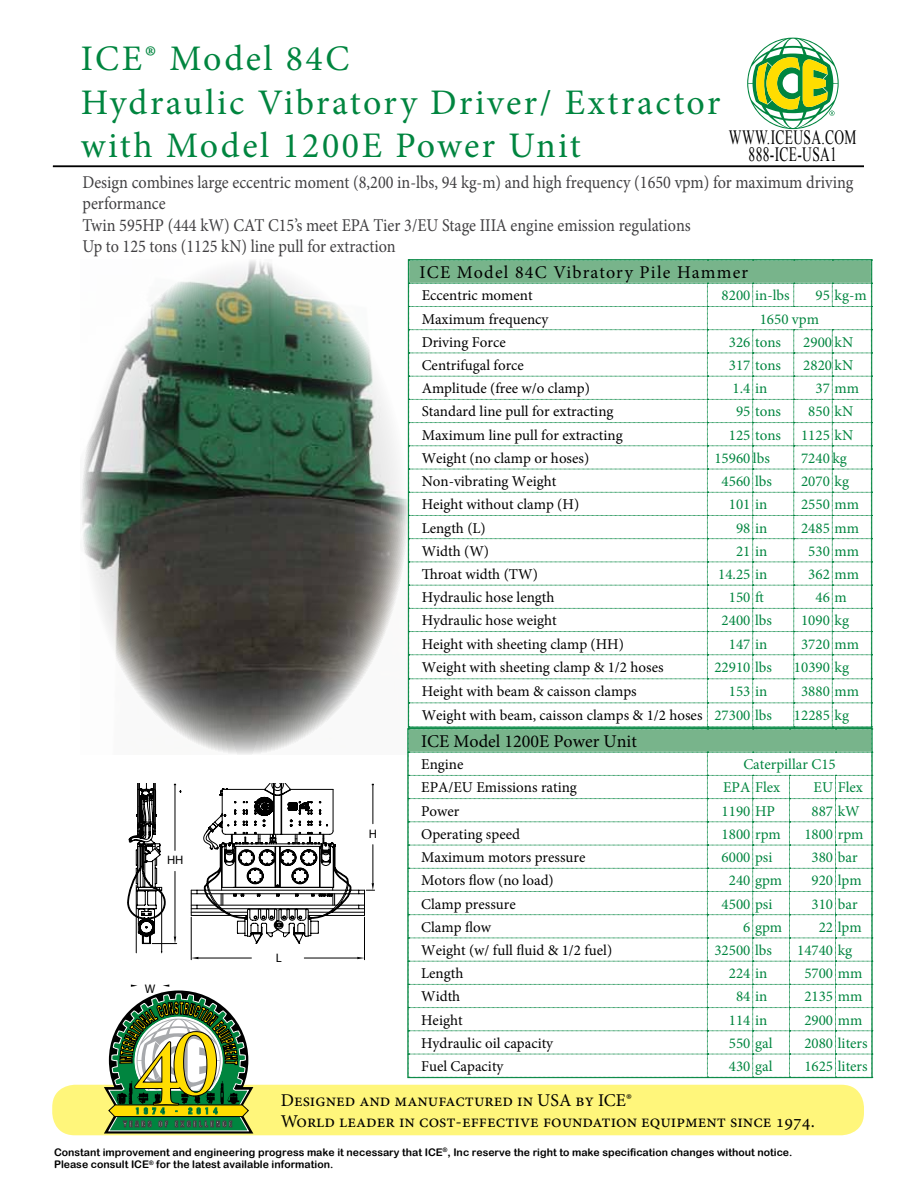
<style>
.page{position:relative;width:918px;height:1188px;background:#fff}
.page>*{position:absolute;margin:0;border:0;box-sizing:border-box;transform-origin:0 0}
.t1{font:36px/43.2px "Minion Pro";letter-spacing:.07em;color:#00853f}
.t2{font:20.25px/16.2px "Times New Roman";letter-spacing:.025em;color:#000;text-align:center;scale:.67 1}
.t3{font:18px/21.6px "Minion Pro";color:#414042;scale:.9 1}
.t4{font:18px/21.6px "Minion Pro";color:#000}
.t5{font:18px "Minion Pro";letter-spacing:.06em;color:#000}
.t6{font:15px "Minion Pro";color:#000}
.t7{font:15px "Minion Pro";color:#00853f}
.t8{font:12.45px "Myriad Pro";color:#000}
.t9{font:12.3px "Myriad Pro";color:#000}
.t10{font:10.5px/12.6px "Arial Rounded MT Bold";color:#000}
.s1{color:#00853f}
</style>
<div class="page">
<div style="left:52px;top:1085px;width:812px;height:50px;background:#fff67b;border-radius:22px"></div>
<hr style="left:53px;top:166px;width:811px;height:1px;background:#000">
<svg style="left:747px;top:38px;width:92px;height:91px"></svg>
<img style="left:81px;top:266px;width:327px;height:488px">
<div style="left:74px;top:165px;width:788px;height:101px;background:#fff"></div>
<svg style="left:408px;top:260px;width:465px;height:818px"></svg>
<hr style="left:191px;top:917px;width:1px;height:43px;background:#000">
<hr style="left:364px;top:917px;width:1px;height:43px;background:#000">
<svg style="left:127px;top:784px;width:248px;height:175px"></svg>
<svg style="left:104px;top:985px;width:149px;height:149px"></svg>
<h1 class="t1" style="left:81px;top:37px;width:641px">ICE® Model 84C<br>Hydraulic Vibratory Driver/ Extractor with Model 1200E Power Unit</h1>
<h2 class="t2" style="left:729px;top:129px;width:192px">WWW.ICEUSA.COM<br>888-ICE-USA1</h2>
<p class="t3" style="left:82px;top:171px;width:858px">Design combines large eccentric moment (8,200 in-lbs, 94 kg-m) and high frequency (1650 vpm) for maximum driving performance<br>Twin 595HP (444 kW) CAT C15’s meet EPA Tier 3/EU Stage IIIA engine emission regulations<br>Up to 125 tons (1125 kN) line pull for extraction</p>
<p class="t9" style="left:167px;top:852px;width:18px">HH</p>
<p class="t8" style="left:145px;top:981px;width:12px">W</p>
<p class="t9" style="left:276px;top:951px;width:7px">L</p>
<p class="t9" style="left:369px;top:826px;width:10px">H</p>
<p class="t5" style="left:420px;top:260px;width:330px">ICE Model 84C Vibratory Pile Hammer</p>
<p class="t6" style="left:422px;top:286px;width:113px">Eccentric moment</p>
<p class="t7" style="left:722px;top:286px;width:69px">8200 in-lbs</p>
<p class="t7" style="left:816px;top:286px;width:53px">95 kg-m</p>
<p class="t6" style="left:422px;top:309px;width:129px">Maximum frequency</p>
<p class="t7" style="left:760px;top:309px;width:61px">1650 vpm</p>
<p class="t6" style="left:422px;top:332px;width:86px">Driving Force</p>
<p class="t7" style="left:729px;top:332px;width:54px">326 tons</p>
<p class="t7" style="left:803px;top:332px;width:51px">2900 kN</p>
<p class="t6" style="left:422px;top:355px;width:104px">Centrifugal force</p>
<p class="t7" style="left:729px;top:355px;width:54px">317 tons</p>
<p class="t7" style="left:803px;top:355px;width:51px">2820 kN</p>
<p class="t6" style="left:422px;top:378px;width:170px">Amplitude (free w/o clamp)</p>
<p class="t7" style="left:733px;top:378px;width:36px">1.4 in</p>
<p class="t7" style="left:816px;top:378px;width:45px">37 mm</p>
<p class="t6" style="left:422px;top:402px;width:193px">Standard line pull for extracting</p>
<p class="t7" style="left:736px;top:402px;width:47px">95 tons</p>
<p class="t7" style="left:808px;top:402px;width:46px">850 kN</p>
<p class="t6" style="left:422px;top:425px;width:203px">Maximum line pull for extracting</p>
<p class="t7" style="left:729px;top:425px;width:54px">125 tons</p>
<p class="t7" style="left:801px;top:425px;width:54px">1125 kN</p>
<p class="t6" style="left:422px;top:448px;width:169px">Weight (no clamp or hoses)</p>
<p class="t7" style="left:714px;top:448px;width:57px">15960 lbs</p>
<p class="t7" style="left:801px;top:448px;width:47px">7240 kg</p>
<p class="t6" style="left:422px;top:471px;width:136px">Non-vibrating Weight</p>
<p class="t7" style="left:722px;top:471px;width:52px">4560 lbs</p>
<p class="t7" style="left:801px;top:471px;width:49px">2070 kg</p>
<p class="t6" style="left:422px;top:494px;width:159px">Height without clamp (H)</p>
<p class="t7" style="left:729px;top:494px;width:40px">101 in</p>
<p class="t7" style="left:801px;top:494px;width:60px">2550 mm</p>
<p class="t6" style="left:422px;top:518px;width:66px">Length (L)</p>
<p class="t7" style="left:736px;top:518px;width:33px">98 in</p>
<p class="t7" style="left:801px;top:518px;width:60px">2485 mm</p>
<p class="t6" style="left:422px;top:541px;width:69px">Width (W)</p>
<p class="t7" style="left:736px;top:541px;width:33px">21 in</p>
<p class="t7" style="left:808px;top:541px;width:52px">530 mm</p>
<p class="t6" style="left:422px;top:564px;width:118px">Throat width (TW)</p>
<p class="t7" style="left:718px;top:564px;width:51px">14.25 in</p>
<p class="t7" style="left:808px;top:564px;width:52px">362 mm</p>
<p class="t6" style="left:422px;top:587px;width:134px">Hydraulic hose length</p>
<p class="t7" style="left:729px;top:587px;width:37px">150 ft</p>
<p class="t7" style="left:816px;top:587px;width:33px">46 m</p>
<p class="t6" style="left:422px;top:611px;width:137px">Hydraulic hose weight</p>
<p class="t7" style="left:722px;top:611px;width:52px">2400 lbs</p>
<p class="t7" style="left:801px;top:611px;width:49px">1090 kg</p>
<p class="t6" style="left:422px;top:634px;width:204px">Height with sheeting clamp (HH)</p>
<p class="t7" style="left:729px;top:634px;width:40px">147 in</p>
<p class="t7" style="left:801px;top:634px;width:60px">3720 mm</p>
<p class="t6" style="left:422px;top:657px;width:243px">Weight with sheeting clamp &amp; 1/2 hoses</p>
<p class="t7" style="left:714px;top:657px;width:59px">22910 lbs</p>
<p class="t7" style="left:794px;top:657px;width:57px">10390 kg</p>
<p class="t6" style="left:422px;top:681px;width:217px">Height with beam &amp; caisson clamps</p>
<p class="t7" style="left:729px;top:681px;width:40px">153 in</p>
<p class="t7" style="left:801px;top:681px;width:60px">3880 mm</p>
<p class="t6" style="left:422px;top:706px;width:352px">Weight with beam, caisson clamps &amp; 1/2 hoses <span class="s1">27300 lbs</span></p>
<p class="t7" style="left:794px;top:706px;width:57px">12285 kg</p>
<p class="t4" style="left:421px;top:731px;width:217px">ICE Model 1200E Power Unit</p>
<p class="t6" style="left:421px;top:754px;width:44px">Engine</p>
<p class="t7" style="left:743px;top:754px;width:94px">Caterpillar C15</p>
<p class="t6" style="left:421px;top:778px;width:157px">EPA/EU Emissions rating</p>
<p class="t7" style="left:723px;top:778px;width:59px">EPA Flex</p>
<p class="t7" style="left:814px;top:778px;width:51px">EU Flex</p>
<p class="t6" style="left:421px;top:801px;width:40px">Power</p>
<p class="t7" style="left:722px;top:801px;width:55px">1190 HP</p>
<p class="t7" style="left:812px;top:801px;width:50px">887 kW</p>
<p class="t6" style="left:421px;top:824px;width:100px">Operating speed</p>
<p class="t7" style="left:722px;top:824px;width:61px">1800 rpm</p>
<p class="t7" style="left:804px;top:824px;width:61px">1800 rpm</p>
<p class="t6" style="left:421px;top:847px;width:166px">Maximum motors pressure</p>
<p class="t7" style="left:722px;top:847px;width:52px">6000 psi</p>
<p class="t7" style="left:812px;top:847px;width:48px">380 bar</p>
<p class="t6" style="left:421px;top:871px;width:134px">Motors flow (no load)</p>
<p class="t7" style="left:729px;top:871px;width:55px">240 gpm</p>
<p class="t7" style="left:812px;top:871px;width:52px">920 lpm</p>
<p class="t6" style="left:421px;top:894px;width:96px">Clamp pressure</p>
<p class="t7" style="left:722px;top:894px;width:52px">4500 psi</p>
<p class="t7" style="left:812px;top:894px;width:48px">310 bar</p>
<p class="t6" style="left:421px;top:917px;width:71px">Clamp flow</p>
<p class="t7" style="left:743px;top:917px;width:41px">6 gpm</p>
<p class="t7" style="left:819px;top:917px;width:45px">22 lpm</p>
<p class="t6" style="left:421px;top:940px;width:193px">Weight (w/ full fluid &amp; 1/2 fuel)</p>
<p class="t7" style="left:714px;top:940px;width:59px">32500 lbs</p>
<p class="t7" style="left:797px;top:940px;width:57px">14740 kg</p>
<p class="t6" style="left:421px;top:963px;width:44px">Length</p>
<p class="t7" style="left:729px;top:963px;width:40px">224 in</p>
<p class="t7" style="left:804px;top:963px;width:60px">5700 mm</p>
<p class="t6" style="left:421px;top:987px;width:41px">Width</p>
<p class="t7" style="left:736px;top:987px;width:33px">84 in</p>
<p class="t7" style="left:804px;top:987px;width:60px">2135 mm</p>
<p class="t6" style="left:421px;top:1010px;width:43px">Height</p>
<p class="t7" style="left:729px;top:1010px;width:40px">114 in</p>
<p class="t7" style="left:804px;top:1010px;width:60px">2900 mm</p>
<p class="t6" style="left:421px;top:1033px;width:134px">Hydraulic oil capacity</p>
<p class="t7" style="left:729px;top:1033px;width:45px">550 gal</p>
<p class="t7" style="left:804px;top:1033px;width:65px">2080 liters</p>
<p class="t6" style="left:421px;top:1056px;width:84px">Fuel Capacity</p>
<p class="t7" style="left:729px;top:1056px;width:45px">430 gal</p>
<p class="t7" style="left:804px;top:1056px;width:65px">1625 liters</p>
<p class="t4" style="left:281px;top:1089px;width:536px">Designed and manufactured in USA by ICE®<br>World leader in cost-effective foundation equipment since 1974.</p>
<p class="t10" style="left:54px;top:1145px;width:740px">Constant improvement and engineering progress make it necessary that ICE<sup>®</sup>, Inc reserve the right to make specification changes without notice.<br>Please consult ICE<sup>®</sup> for the latest available information.</p>
</div>
